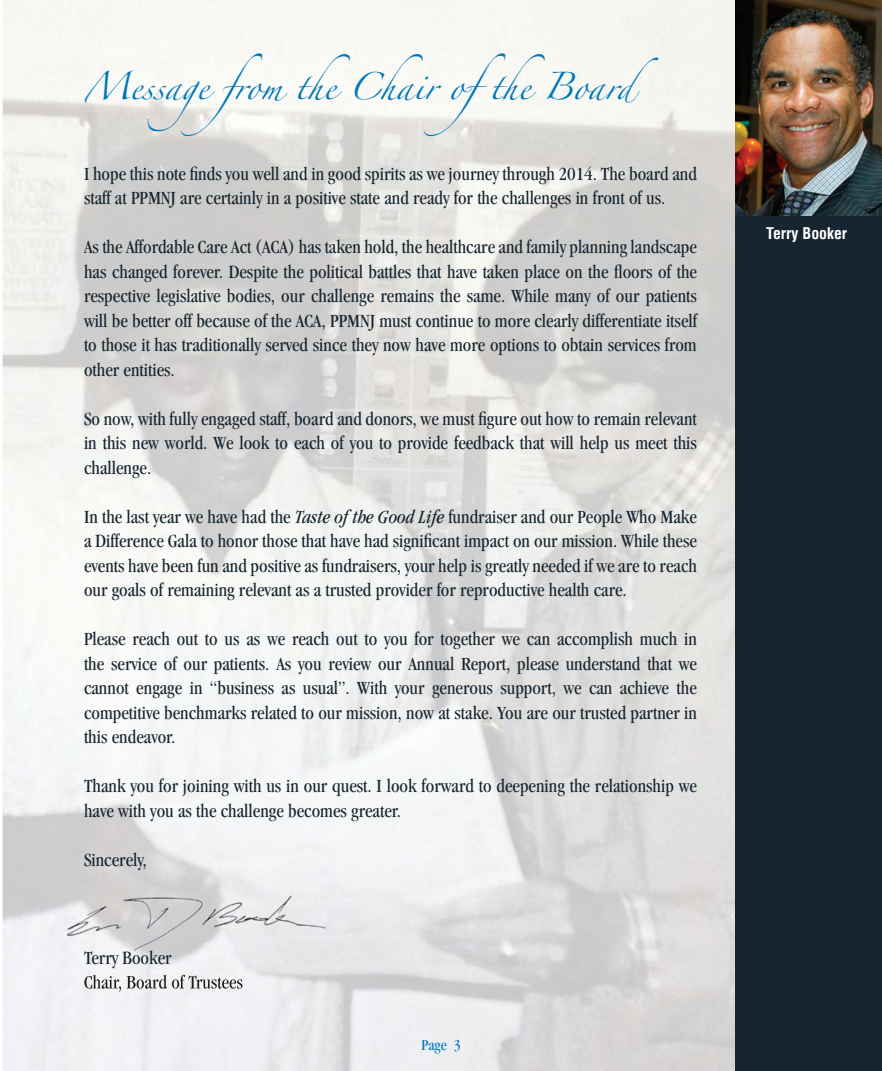
<style>
.page{position:relative;width:882px;height:1071px;background:#fff}
.page>*{position:absolute;margin:0;border:0;box-sizing:border-box;transform-origin:0 0}
.t1{font:24.5px "Zapfino";color:#0077b9}
.t2{font:condensed 19.25px/24.5px "Garamond";color:#172530;text-align:justify}
.t3{font:700 condensed 15.75px "Helvetica";color:#fff}
.t4{font:condensed 15.75px "Garamond";color:#0077b9}
.s1{font-style:italic}
</style>
<div class="page">
<img style="left:3px;top:0;width:732px;height:1071px">
<div style="left:735px;top:0;width:147px;height:1071px;background:#172530"></div>
<img style="left:735px;top:0;width:147px;height:216px">
<img style="left:64px;top:886px;width:262px;height:89px">
<img style="left:84px;top:975px;width:159px;height:17px">
<p class="t1" style="left:84px;top:76px;width:576px">Message from the Chair ofthe Board</p>
<p class="t2" style="left:84px;top:161px;width:614px">I hope this note finds you well and in good spirits as we journey through 2014. The board and staff at PPMNJ are certainly in a positive state and ready for the challenges in front of us.</p>
<p class="t2" style="left:84px;top:235px;width:615px">As the Affordable Care Act (ACA) has taken hold, the healthcare and family planning landscape has changed forever. Despite the political battles that have taken place on the floors of the respective legislative bodies, our challenge remains the same. While many of our patients will be better off because of the ACA, PPMNJ must continue to more clearly differentiate itself to those it has traditionally served since they now have more options to obtain services from other entities.</p>
<p class="t2" style="left:84px;top:406px;width:615px">So now, with fully engaged staff, board and donors, we must figure out how to remain relevant in this new world. We look to each of you to provide feedback that will help us meet this challenge.</p>
<p class="t2" style="left:84px;top:504px;width:615px">In the last year we have had the <span class="s1">Taste of the Good Life</span> fundraiser and our People Who Make a Difference Gala to honor those that have had significant impact on our mission. While these events have been fun and positive as fundraisers, your help is greatly needed if we are to reach our goals of remaining relevant as a trusted provider for reproductive health care.</p>
<p class="t2" style="left:84px;top:627px;width:614px">Please reach out to us as we reach out to you for together we can accomplish much in the service of our patients. As you review our Annual Report, please understand that we cannot engage in “business as usual”. With your generous support, we can achieve the competitive benchmarks related to our mission, now at stake. You are our trusted partner in this endeavor.</p>
<p class="t2" style="left:84px;top:774px;width:615px">Thank you for joining with us in our quest. I look forward to deepening the relationship we have with you as the challenge becomes greater.</p>
<p class="t2" style="left:84px;top:847px;width:64px">Sincerely,</p>
<p class="t2" style="left:84px;top:945px;width:89px">Terry Booker</p>
<p class="t4" style="left:421px;top:1036px;width:41px">Page 3</p>
<p class="t3" style="left:766px;top:223px;width:82px">Terry Booker</p>
</div>
